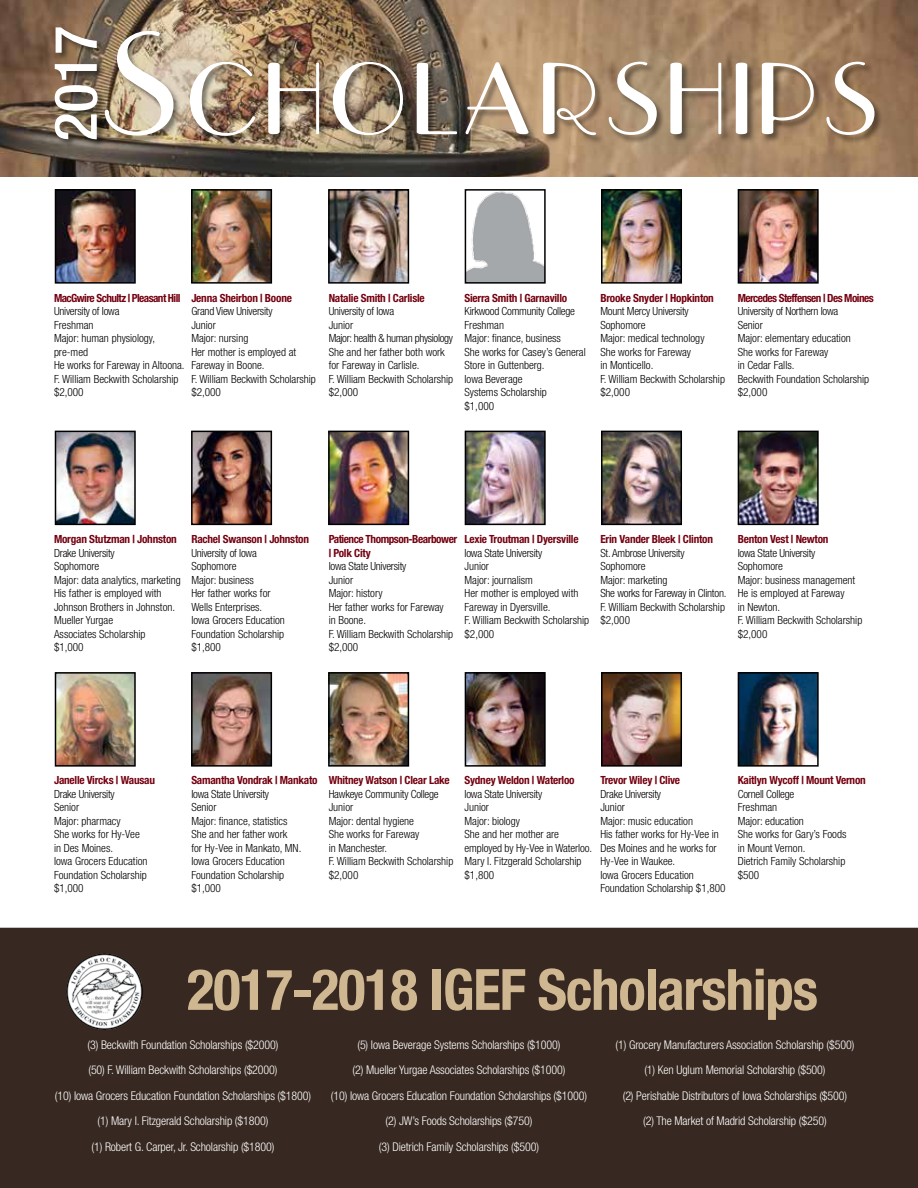
<style>
.page{position:relative;width:918px;height:1188px;background:#fff}
.page>*{position:absolute;margin:0;border:0;box-sizing:border-box;transform-origin:0 0}
.t1{font:700 condensed 57px "Helvetica Neue";letter-spacing:-.02em;color:#cfb791}
.t2{font:300 condensed 12px/25.5px "Helvetica Neue";letter-spacing:-.01em;color:#fff;text-align:center}
.t3{font:300 condensed 11.25px/13.5px "Helvetica Neue";color:#000}
.t4{font:700 condensed 11.25px "Helvetica Neue";letter-spacing:-.02em;color:#740010}
.t5{font:700 condensed 11.25px "Helvetica Neue";letter-spacing:-.05em;color:#740010}
.t6{font:700 condensed 11.25px/13.5px "Helvetica Neue";letter-spacing:-.04em;color:#740010}
</style>
<div class="page">
<img style="left:58px;top:434px;width:75px;height:88px">
<div style="left:55px;top:431px;width:81px;height:94px;border:2px solid #000"></div>
<img style="left:58px;top:675px;width:75px;height:89px">
<div style="left:55px;top:672px;width:81px;height:95px;border:2px solid #000"></div>
<img style="left:194px;top:434px;width:75px;height:88px">
<div style="left:191px;top:431px;width:81px;height:94px;border:2px solid #000"></div>
<img style="left:194px;top:675px;width:75px;height:89px">
<div style="left:191px;top:672px;width:81px;height:95px;border:2px solid #000"></div>
<img style="left:331px;top:434px;width:75px;height:88px">
<div style="left:328px;top:431px;width:81px;height:94px;border:2px solid #000"></div>
<img style="left:331px;top:675px;width:75px;height:89px">
<div style="left:328px;top:672px;width:81px;height:95px;border:2px solid #000"></div>
<img style="left:468px;top:434px;width:75px;height:88px">
<div style="left:465px;top:431px;width:81px;height:94px;border:2px solid #000"></div>
<img style="left:468px;top:675px;width:75px;height:89px">
<div style="left:465px;top:672px;width:81px;height:95px;border:2px solid #000"></div>
<img style="left:604px;top:434px;width:75px;height:88px">
<div style="left:601px;top:431px;width:81px;height:94px;border:2px solid #000"></div>
<img style="left:604px;top:675px;width:75px;height:89px">
<div style="left:601px;top:672px;width:81px;height:95px;border:2px solid #000"></div>
<img style="left:741px;top:434px;width:75px;height:88px">
<div style="left:738px;top:431px;width:81px;height:94px;border:2px solid #000"></div>
<img style="left:741px;top:675px;width:75px;height:89px">
<div style="left:738px;top:672px;width:81px;height:95px;border:2px solid #000"></div>
<img style="left:58px;top:192px;width:75px;height:89px">
<div style="left:55px;top:189px;width:81px;height:95px;border:2px solid #000"></div>
<img style="left:194px;top:192px;width:75px;height:89px">
<div style="left:191px;top:189px;width:81px;height:95px;border:2px solid #000"></div>
<img style="left:331px;top:192px;width:75px;height:89px">
<div style="left:328px;top:189px;width:81px;height:95px;border:2px solid #000"></div>
<img style="left:468px;top:192px;width:75px;height:89px">
<div style="left:465px;top:189px;width:81px;height:95px;border:2px solid #000"></div>
<img style="left:604px;top:192px;width:75px;height:89px">
<div style="left:601px;top:189px;width:81px;height:95px;border:2px solid #000"></div>
<img style="left:741px;top:192px;width:75px;height:89px">
<div style="left:738px;top:189px;width:81px;height:95px;border:2px solid #000"></div>
<div style="left:0;top:928px;width:918px;height:260px;background:#372821"></div>
<img style="left:67px;top:954px;width:76px;height:76px;border-radius:38px">
<img style="left:0;top:0;width:918px;height:176px">
<div style="left:105px;top:30px;width:779px;height:115px;background:#000;opacity:.45"></div>
<img style="left:107px;top:30px;width:767px;height:106px">
<div style="left:54px;top:27px;width:53px;height:121px;background:#000;opacity:.45"></div>
<svg style="left:55px;top:27px;width:43px;height:112px"></svg>
<p class="t5" style="left:54px;top:291px;width:128px">MacGwire Schultz | Pleasant Hill</p>
<p class="t3" style="left:54px;top:304px;width:132px">University of Iowa<br>Freshman<br>Major: human physiology, pre-med<br>He works for Fareway in Altoona.<br>F. William Beckwith Scholarship $2,000</p>
<p class="t4" style="left:191px;top:291px;width:102px">Jenna Sheirbon | Boone</p>
<p class="t3" style="left:191px;top:304px;width:126px">Grand View University<br>Junior<br>Major: nursing<br>Her mother is employed at<br>Fareway in Boone.<br>F. William Beckwith Scholarship $2,000</p>
<p class="t4" style="left:329px;top:291px;width:98px">Natalie Smith | Carlisle</p>
<p class="t3" style="left:329px;top:304px;width:126px">University of Iowa<br>Junior<br>Major: health &amp; human physiology<br>She and her father both work for Fareway in Carlisle.<br>F. William Beckwith Scholarship $2,000</p>
<p class="t4" style="left:465px;top:291px;width:104px">Sierra Smith | Garnavillo</p>
<p class="t3" style="left:465px;top:304px;width:123px">Kirkwood Community College<br>Freshman<br>Major: finance, business<br>She works for Casey’s General<br>Store in Guttenberg.<br>Iowa Beverage<br>Systems Scholarship<br>$1,000</p>
<p class="t4" style="left:600px;top:291px;width:115px">Brooke Snyder | Hopkinton</p>
<p class="t3" style="left:600px;top:304px;width:126px">Mount Mercy University<br>Sophomore<br>Major: medical technology<br>She works for Fareway<br>in Monticello.<br>F. William Beckwith Scholarship $2,000</p>
<p class="t5" style="left:738px;top:291px;width:138px">Mercedes Steffensen | Des Moines</p>
<p class="t3" style="left:738px;top:304px;width:133px">University of Northern Iowa<br>Senior<br>Major: elementary education<br>She works for Fareway<br>in Cedar Falls.<br>Beckwith Foundation Scholarship $2,000</p>
<p class="t4" style="left:54px;top:532px;width:124px">Morgan Stutzman | Johnston</p>
<p class="t3" style="left:54px;top:546px;width:128px">Drake University<br>Sophomore<br>Major: data analytics, marketing<br>His father is employed with<br>Johnson Brothers in Johnston.<br>Mueller Yurgae<br>Associates Scholarship<br>$1,000</p>
<p class="t4" style="left:191px;top:532px;width:119px">Rachel Swanson | Johnston</p>
<p class="t3" style="left:191px;top:546px;width:95px">University of Iowa<br>Sophomore<br>Major: business<br>Her father works for<br>Wells Enterprises.<br>Iowa Grocers Education<br>Foundation Scholarship $1,800</p>
<p class="t6" style="left:329px;top:532px;width:130px">Patience Thompson-Bearbower | Polk City</p>
<p class="t3" style="left:329px;top:559px;width:126px">Iowa State University<br>Junior<br>Major: history<br>Her father works for Fareway in Boone.<br>F. William Beckwith Scholarship $2,000</p>
<p class="t4" style="left:465px;top:532px;width:116px">Lexie Troutman | Dyersville</p>
<p class="t3" style="left:465px;top:546px;width:126px">Iowa State University<br>Junior<br>Major: journalism<br>Her mother is employed with<br>Fareway in Dyersville.<br>F. William Beckwith Scholarship $2,000</p>
<p class="t4" style="left:600px;top:532px;width:114px">Erin Vander Bleek | Clinton</p>
<p class="t3" style="left:600px;top:546px;width:128px">St. Ambrose University<br>Sophomore<br>Major: marketing<br>She works for Fareway in Clinton.<br>F. William Beckwith Scholarship $2,000</p>
<p class="t4" style="left:738px;top:532px;width:92px">Benton Vest | Newton</p>
<p class="t3" style="left:738px;top:546px;width:126px">Iowa State University<br>Sophomore<br>Major: business management<br>He is employed at Fareway<br>in Newton.<br>F. William Beckwith Scholarship $2,000</p>
<p class="t4" style="left:54px;top:774px;width:102px">Janelle Vircks | Wausau</p>
<p class="t3" style="left:54px;top:787px;width:95px">Drake University<br>Senior<br>Major: pharmacy<br>She works for Hy-Vee in Des Moines.<br>Iowa Grocers Education<br>Foundation Scholarship $1,000</p>
<p class="t4" style="left:191px;top:774px;width:128px">Samantha Vondrak | Mankato</p>
<p class="t3" style="left:191px;top:787px;width:112px">Iowa State University<br>Senior<br>Major: finance, statistics<br>She and her father work<br>for Hy-Vee in Mankato, MN.<br>Iowa Grocers Education<br>Foundation Scholarship $1,000</p>
<p class="t4" style="left:329px;top:774px;width:123px">Whitney Watson | Clear Lake</p>
<p class="t3" style="left:329px;top:787px;width:126px">Hawkeye Community College<br>Junior<br>Major: dental hygiene<br>She works for Fareway<br>in Manchester.<br>F. William Beckwith Scholarship $2,000</p>
<p class="t4" style="left:465px;top:774px;width:112px">Sydney Weldon | Waterloo</p>
<p class="t3" style="left:465px;top:787px;width:129px">Iowa State University<br>Junior<br>Major: biology<br>She and her mother are employed by Hy-Vee in Waterloo.<br>Mary I. Fitzgerald Scholarship $1,800</p>
<p class="t4" style="left:600px;top:774px;width:81px">Trevor Wiley | Clive</p>
<p class="t3" style="left:600px;top:787px;width:127px">Drake University<br>Junior<br>Major: music education<br>His father works for Hy-Vee in<br>Des Moines and he works for<br>Hy-Vee in Waukee.<br>Iowa Grocers Education<br>Foundation Scholarship $1,800</p>
<p class="t4" style="left:738px;top:774px;width:130px">Kaitlyn Wycoff | Mount Vernon</p>
<p class="t3" style="left:738px;top:787px;width:110px">Cornell College<br>Freshman<br>Major: education<br>She works for Gary’s Foods in Mount Vernon.<br>Dietrich Family Scholarship $500</p>
<h1 class="t1" style="left:187px;top:955px;width:633px">2017-2018 IGEF Scholarships</h1>
<p class="t2" style="left:55px;top:1032px;width:258px">(3) Beckwith Foundation Scholarships ($2000)<br>(50) F. William Beckwith Scholarships ($2000)<br>(10) Iowa Grocers Education Foundation Scholarships ($1800) (1) Mary I. Fitzgerald Scholarship ($1800)<br>(1) Robert G. Carper, Jr. Scholarship ($1800)</p>
<p class="t2" style="left:331px;top:1032px;width:258px">(5) Iowa Beverage Systems Scholarships ($1000)<br>(2) Mueller Yurgae Associates Scholarships ($1000)<br>(10) Iowa Grocers Education Foundation Scholarships ($1000) (2) JW’s Foods Scholarships ($750)<br>(3) Dietrich Family Scholarships ($500)</p>
<p class="t2" style="left:616px;top:1032px;width:240px">(1) Grocery Manufacturers Association Scholarship ($500) (1) Ken Uglum Memorial Scholarship ($500)<br>(2) Perishable Distributors of Iowa Scholarships ($500)<br>(2) The Market of Madrid Scholarship ($250)</p>
</div>
